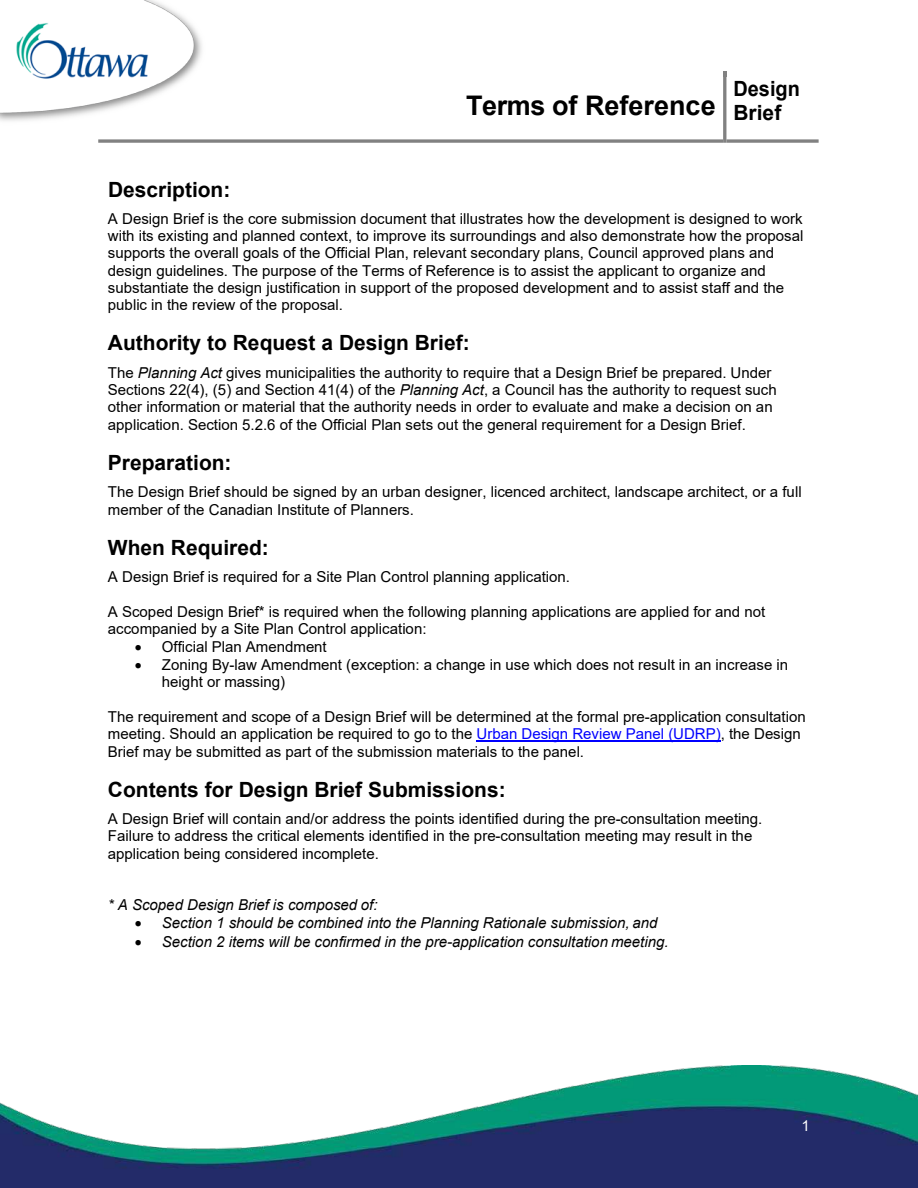
<style>
.page{position:relative;width:918px;height:1188px;background:#fff}
.page>*{position:absolute;margin:0;border:0;box-sizing:border-box;transform-origin:0 0}
.t1{font:700 27px "Arial";color:#000}
.t2{font:700 21px "Arial";color:#000}
.t3{font:700 21px "Arial";color:#000;scale:.95 1}
.t4{font:15px/17.2px "Arial";color:#000}
.t5{font:italic 15px "Arial";color:#000}
.t6{font:15px "Arial";color:#fff}
.s1{font-style:italic}
.s2{color:#00f}
</style>
<div class="page">
<svg style="left:723px;top:71px;width:4px;height:6px"></svg>
<svg style="left:98px;top:139px;width:625px;height:4px;background:#959595"></svg>
<hr style="left:723px;top:77px;width:3px;height:66px;background:#818181">
<svg style="left:726px;top:139px;width:93px;height:4px"></svg>
<img style="left:0;top:0;width:202px;height:121px">
<img style="left:0;top:1065px;width:918px;height:123px">
<hr style="left:477px;top:741px;width:244px;height:1px;background:#00f">
<h2 class="t3" style="left:734px;top:81px;width:71px">Design</h2>
<h1 class="t1" style="left:466px;top:95px;width:317px">Terms of Reference <sub>Brief</sub></h1>
<h2 class="t2" style="left:108px;top:181px;width:124px">Description:</h2>
<p class="t4" style="left:108px;top:211px;width:697px">A Design Brief is the core submission document that illustrates how the development is designed to work with its existing and planned context, to improve its surroundings and also demonstrate how the proposal supports the overall goals of the Official Plan, relevant secondary plans, Council approved plans and design guidelines. The purpose of the Terms of Reference is to assist the applicant to organize and substantiate the design justification in support of the proposed development and to assist staff and the public in the review of the proposal.</p>
<h2 class="t2" style="left:108px;top:335px;width:363px">Authority to Request a Design Brief:</h2>
<p class="t4" style="left:108px;top:365px;width:670px">The <span class="s1">Planning Act</span> gives municipalities the authority to require that a Design Brief be prepared. Under Sections 22(4), (5) and Section 41(4) of the <span class="s1">Planning Act</span>, a Council has the authority to request such other information or material that the authority needs in order to evaluate and make a decision on an application. Section 5.2.6 of the Official Plan sets out the general requirement for a Design Brief.</p>
<h2 class="t2" style="left:108px;top:455px;width:125px">Preparation:</h2>
<p class="t4" style="left:108px;top:485px;width:695px">The Design Brief should be signed by an urban designer, licenced architect, landscape architect, or a full member of the Canadian Institute of Planners.</p>
<h2 class="t2" style="left:108px;top:539px;width:162px">When Required:</h2>
<p class="t4" style="left:108px;top:570px;width:464px">A Design Brief is required for a Site Plan Control planning application.</p>
<p class="t4" style="left:108px;top:604px;width:659px">A Scoped Design Brief* is required when the following planning applications are applied for and not accompanied by a Site Plan Control application:</p>
<p class="t4" style="left:135px;top:639px;width:193px">• Official Plan Amendment</p>
<p class="t4" style="left:162px;top:658px;width:628px;text-indent:-27px">• Zoning By-law Amendment (exception: a change in use which does not result in an increase in height or massing)</p>
<p class="t4" style="left:108px;top:710px;width:699px">The requirement and scope of a Design Brief will be determined at the formal pre-application consultation meeting. Should an application be required to go to the <span class="s2">Urban Design Review Panel (UDRP)</span>, the Design<br>Brief may be submitted as part of the submission materials to the panel.</p>
<h2 class="t2" style="left:108px;top:781px;width:399px">Contents for Design Brief Submissions:</h2>
<p class="t4" style="left:108px;top:812px;width:656px">A Design Brief will contain and/or address the points identified during the pre-consultation meeting.<br>Failure to address the critical elements identified in the pre-consultation meeting may result in the application being considered incomplete.</p>
<p class="t5" style="left:108px;top:900px;width:271px">* A Scoped Design Brief is composed of:</p>
<p class="t5" style="left:135px;top:917px;width:524px">• Section 1 should be combined into the Planning Rationale submission, and</p>
<p class="t5" style="left:135px;top:936px;width:535px">• Section 2 items will be confirmed in the pre-application consultation meeting.</p>
<p class="t6" style="left:802px;top:1120px;width:10px">1</p>
</div>
